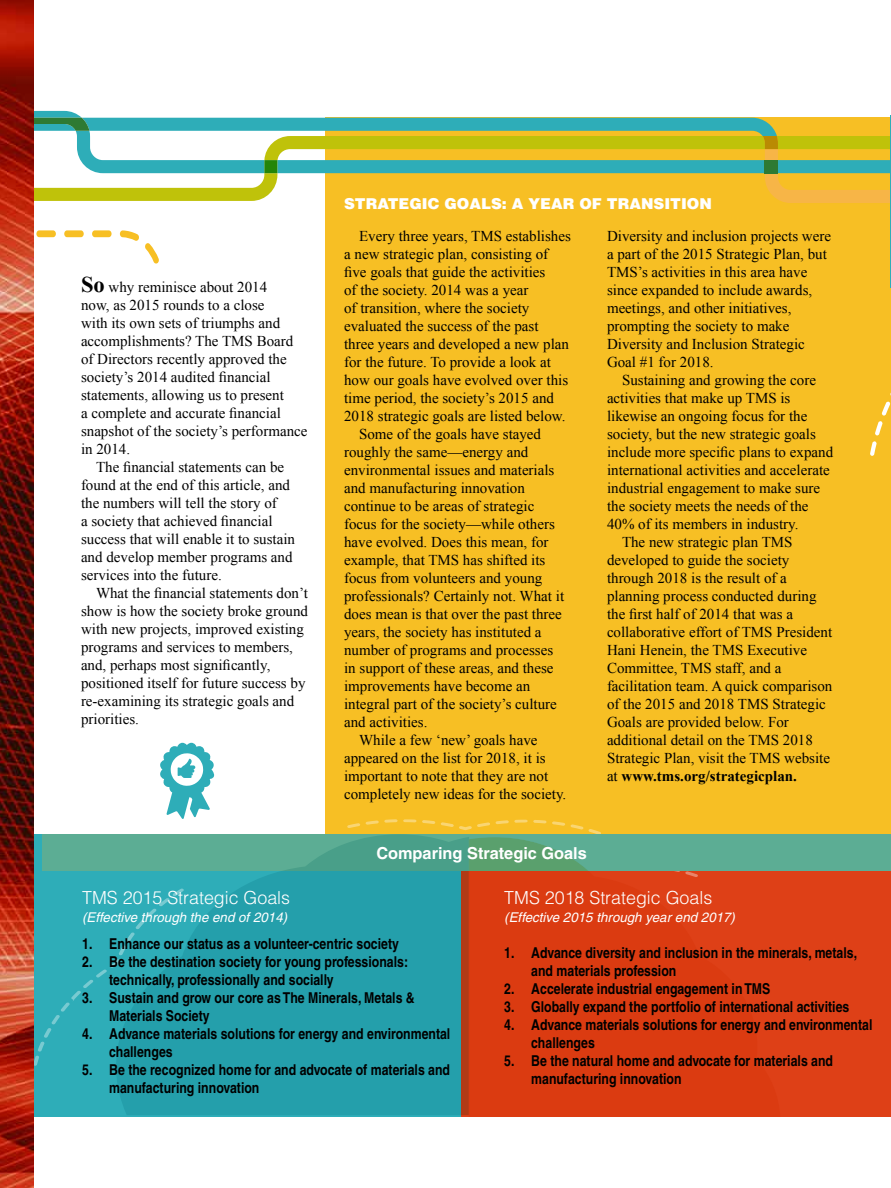
<style>
.page{position:relative;width:891px;height:1188px;background:#fff}
.page>*{position:absolute;margin:0;border:0;box-sizing:border-box;transform-origin:0 0}
.t1{font:300 18px "Helvetica";color:#fff}
.t2{font:700 16.5px "Helvetica";color:#fff}
.t3{font:15px/18px "Times New Roman";color:#000}
.t4{font:700 condensed 15px/18px "Helvetica";color:#000}
.t5{font:900 15px "Helvetica";color:#fff}
.t6{font:700 15px "Times New Roman";color:#000}
.t7{font:italic 13.5px "Helvetica";color:#fff}
.s1{font-weight:700;font-size:22.5px}
.s2{font-weight:400}
</style>
<div class="page">
<div style="left:326px;top:117px;width:565px;height:724px;background:#f7bf24"></div>
<div style="left:0;top:834px;width:461px;height:282px;background:#2eadb8"></div>
<div style="left:461px;top:834px;width:430px;height:282px;background:#de4017"></div>
<svg style="left:34px;top:960px;width:82px;height:106px"></svg>
<svg style="left:34px;top:111px;width:857px;height:7px"></svg>
<div style="left:42px;top:834px;width:849px;height:37px;background:#5cad94"></div>
<svg style="left:116px;top:843px;width:231px;height:272px;fill:#249fab"></svg>
<svg style="left:347px;top:819px;width:351px;height:296px"></svg>
<svg style="left:160px;top:743px;width:54px;height:76px"></svg>
<hr style="left:890px;top:116px;width:1px;height:172px;background:#2eadb8">
<hr style="left:890px;top:639px;width:1px;height:549px;background:#2eadb8">
<svg style="left:34px;top:118px;width:857px;height:338px"></svg>
<img style="left:0;top:0;width:34px;height:1188px">
<p class="t3" style="left:81px;top:278px;width:188px"><span class="s1">So</span> why reminisce about 2014</p>
<p class="t3" style="left:81px;top:296px;width:185px">now, as 2015 rounds to a close</p>
<p class="t3" style="left:81px;top:314px;width:201px">with its own sets of triumphs and</p>
<p class="t3" style="left:81px;top:332px;width:214px">accomplishments? The TMS Board</p>
<p class="t3" style="left:81px;top:350px;width:207px">of Directors recently approved the</p>
<p class="t3" style="left:81px;top:368px;width:191px">society’s 2014 audited financial</p>
<p class="t3" style="left:81px;top:386px;width:204px">statements, allowing us to present</p>
<p class="t3" style="left:81px;top:404px;width:201px">a complete and accurate financial</p>
<p class="t3" style="left:81px;top:422px;width:228px">snapshot of the society’s performance</p>
<p class="t3" style="left:81px;top:440px;width:51px">in 2014.</p>
<p class="t3" style="left:96px;top:458px;width:190px">The financial statements can be</p>
<p class="t3" style="left:81px;top:476px;width:211px">found at the end of this article, and</p>
<p class="t3" style="left:81px;top:494px;width:197px">the numbers will tell the story of</p>
<p class="t3" style="left:81px;top:512px;width:193px">a society that achieved financial</p>
<p class="t3" style="left:81px;top:530px;width:216px">success that will enable it to sustain</p>
<p class="t3" style="left:81px;top:548px;width:213px">and develop member programs and</p>
<p class="t3" style="left:81px;top:566px;width:142px">services into the future.</p>
<p class="t3" style="left:96px;top:584px;width:214px">What the financial statements don’t</p>
<p class="t3" style="left:81px;top:602px;width:229px">show is how the society broke ground</p>
<p class="t3" style="left:81px;top:620px;width:224px">with new projects, improved existing</p>
<p class="t3" style="left:81px;top:638px;width:214px">programs and services to members,</p>
<p class="t3" style="left:81px;top:656px;width:191px">and, perhaps most significantly,</p>
<p class="t3" style="left:81px;top:674px;width:226px">positioned itself for future success by</p>
<p class="t3" style="left:81px;top:692px;width:215px">re-examining its strategic goals and</p>
<p class="t3" style="left:81px;top:710px;width:59px">priorities.</p>
<p class="t5" style="left:344px;top:193px;width:369px">STRATEGIC GOALS: A YEAR OF TRANSITION</p>
<p class="t3" style="left:359px;top:227px;width:213px">Every three years, TMS establishes</p>
<p class="t3" style="left:344px;top:245px;width:206px">a new strategic plan, consisting of</p>
<p class="t3" style="left:344px;top:263px;width:203px">five goals that guide the activities</p>
<p class="t3" style="left:344px;top:281px;width:186px">of the society. 2014 was a year</p>
<p class="t3" style="left:344px;top:299px;width:187px">of transition, where the society</p>
<p class="t3" style="left:344px;top:317px;width:196px">evaluated the success of the past</p>
<p class="t3" style="left:344px;top:335px;width:226px">three years and developed a new plan</p>
<p class="t3" style="left:344px;top:353px;width:208px">for the future. To provide a look at</p>
<p class="t3" style="left:344px;top:371px;width:226px">how our goals have evolved over this</p>
<p class="t3" style="left:344px;top:389px;width:211px">time period, the society’s 2015 and</p>
<p class="t3" style="left:344px;top:407px;width:223px">2018 strategic goals are listed below.</p>
<p class="t3" style="left:359px;top:425px;width:184px">Some of the goals have stayed</p>
<p class="t3" style="left:344px;top:443px;width:186px">roughly the same—energy and</p>
<p class="t3" style="left:344px;top:461px;width:212px">environmental issues and materials</p>
<p class="t3" style="left:344px;top:479px;width:182px">and manufacturing innovation</p>
<p class="t3" style="left:344px;top:497px;width:192px">continue to be areas of strategic</p>
<p class="t3" style="left:344px;top:515px;width:212px">focus for the society—while others</p>
<p class="t3" style="left:344px;top:533px;width:206px">have evolved. Does this mean, for</p>
<p class="t3" style="left:344px;top:551px;width:203px">example, that TMS has shifted its</p>
<p class="t3" style="left:344px;top:569px;width:200px">focus from volunteers and young</p>
<p class="t3" style="left:344px;top:587px;width:222px">professionals? Certainly not. What it</p>
<p class="t3" style="left:344px;top:605px;width:219px">does mean is that over the past three</p>
<p class="t3" style="left:344px;top:623px;width:199px">years, the society has instituted a</p>
<p class="t3" style="left:344px;top:641px;width:211px">number of programs and processes</p>
<p class="t3" style="left:344px;top:659px;width:211px">in support of these areas, and these</p>
<p class="t3" style="left:344px;top:677px;width:188px">improvements have become an</p>
<p class="t3" style="left:344px;top:695px;width:214px">integral part of the society’s culture</p>
<p class="t3" style="left:344px;top:713px;width:85px">and activities.</p>
<p class="t3" style="left:359px;top:731px;width:180px">While a few ‘new’ goals have</p>
<p class="t3" style="left:344px;top:749px;width:203px">appeared on the list for 2018, it is</p>
<p class="t3" style="left:344px;top:767px;width:206px">important to note that they are not</p>
<p class="t3" style="left:344px;top:785px;width:224px">completely new ideas for the society.</p>
<p class="t2" style="left:376px;top:844px;width:212px">Comparing Strategic Goals</p>
<p class="t3" style="left:607px;top:227px;width:226px">Diversity and inclusion projects were a part of the 2015 Strategic Plan, but<br>TMS’s activities in this area have since expanded to include awards, meetings, and other initiatives, prompting the society to make<br>Diversity and Inclusion Strategic<br>Goal #1 for 2018.</p>
<p class="t3" style="left:622px;top:371px;width:196px">Sustaining and growing the core</p>
<p class="t3" style="left:607px;top:389px;width:185px">activities that make up TMS is</p>
<p class="t3" style="left:607px;top:407px;width:202px">likewise an ongoing focus for the</p>
<p class="t3" style="left:607px;top:425px;width:210px">society, but the new strategic goals</p>
<p class="t3" style="left:607px;top:443px;width:228px">include more specific plans to expand</p>
<p class="t3" style="left:607px;top:461px;width:224px">international activities and accelerate</p>
<p class="t3" style="left:607px;top:479px;width:215px">industrial engagement to make sure</p>
<p class="t3" style="left:607px;top:497px;width:203px">the society meets the needs of the</p>
<p class="t3" style="left:607px;top:515px;width:193px">40% of its members in industry.</p>
<p class="t3" style="left:622px;top:533px;width:172px">The new strategic plan TMS</p>
<p class="t3" style="left:607px;top:551px;width:184px">developed to guide the society</p>
<p class="t3" style="left:607px;top:569px;width:181px">through 2018 is the result of a</p>
<p class="t3" style="left:607px;top:587px;width:211px">planning process conducted during</p>
<p class="t3" style="left:607px;top:605px;width:188px">the first half of 2014 that was a</p>
<p class="t3" style="left:607px;top:623px;width:227px">collaborative effort of TMS President</p>
<p class="t3" style="left:607px;top:641px;width:202px">Hani Henein, the TMS Executive</p>
<p class="t3" style="left:607px;top:659px;width:176px">Committee, TMS staff, and a</p>
<p class="t3" style="left:607px;top:677px;width:227px">facilitation team. A quick comparison</p>
<p class="t3" style="left:607px;top:695px;width:220px">of the 2015 and 2018 TMS Strategic</p>
<p class="t3" style="left:607px;top:713px;width:183px">Goals are provided below. For</p>
<p class="t3" style="left:607px;top:731px;width:207px">additional detail on the TMS 2018</p>
<p class="t3" style="left:607px;top:749px;width:225px">Strategic Plan, visit the TMS website</p>
<p class="t6" style="left:607px;top:766px;width:191px"><span class="s2">at</span> www.tms.org/strategicplan.</p>
<p class="t1" style="left:82px;top:886px;width:209px">TMS 2015 Strategic Goals</p>
<p class="t7" style="left:82px;top:909px;width:207px">(Effective through the end of 2014)</p>
<p class="t4" style="left:82px;top:934px;width:318px">1. Enhance our status as a volunteer-centric society</p>
<p class="t4" style="left:109px;top:952px;width:300px;text-indent:-27px">2. Be the destination society for young professionals: technically, professionally and socially</p>
<p class="t4" style="left:109px;top:988px;width:307px;text-indent:-27px">3. Sustain and grow our core as The Minerals, Metals &amp;<br>Materials Society</p>
<p class="t4" style="left:109px;top:1024px;width:343px;text-indent:-27px">4. Advance materials solutions for energy and environmental challenges</p>
<p class="t4" style="left:109px;top:1060px;width:342px;text-indent:-27px">5. Be the recognized home for and advocate of materials and manufacturing innovation</p>
<p class="t1" style="left:504px;top:886px;width:209px">TMS 2018 Strategic Goals</p>
<p class="t7" style="left:504px;top:909px;width:232px">(Effective 2015 through year end 2017)</p>
<p class="t4" style="left:531px;top:943px;width:327px;text-indent:-27px">1. Advance diversity and inclusion in the minerals, metals, and materials profession</p>
<p class="t4" style="left:504px;top:979px;width:268px">2. Accelerate industrial engagement in TMS</p>
<p class="t4" style="left:504px;top:997px;width:347px">3. Globally expand the portfolio of international activities</p>
<p class="t4" style="left:531px;top:1015px;width:343px;text-indent:-27px">4. Advance materials solutions for energy and environmental challenges</p>
<p class="t4" style="left:531px;top:1051px;width:303px;text-indent:-27px">5. Be the natural home and advocate for materials and manufacturing innovation</p>
</div>
